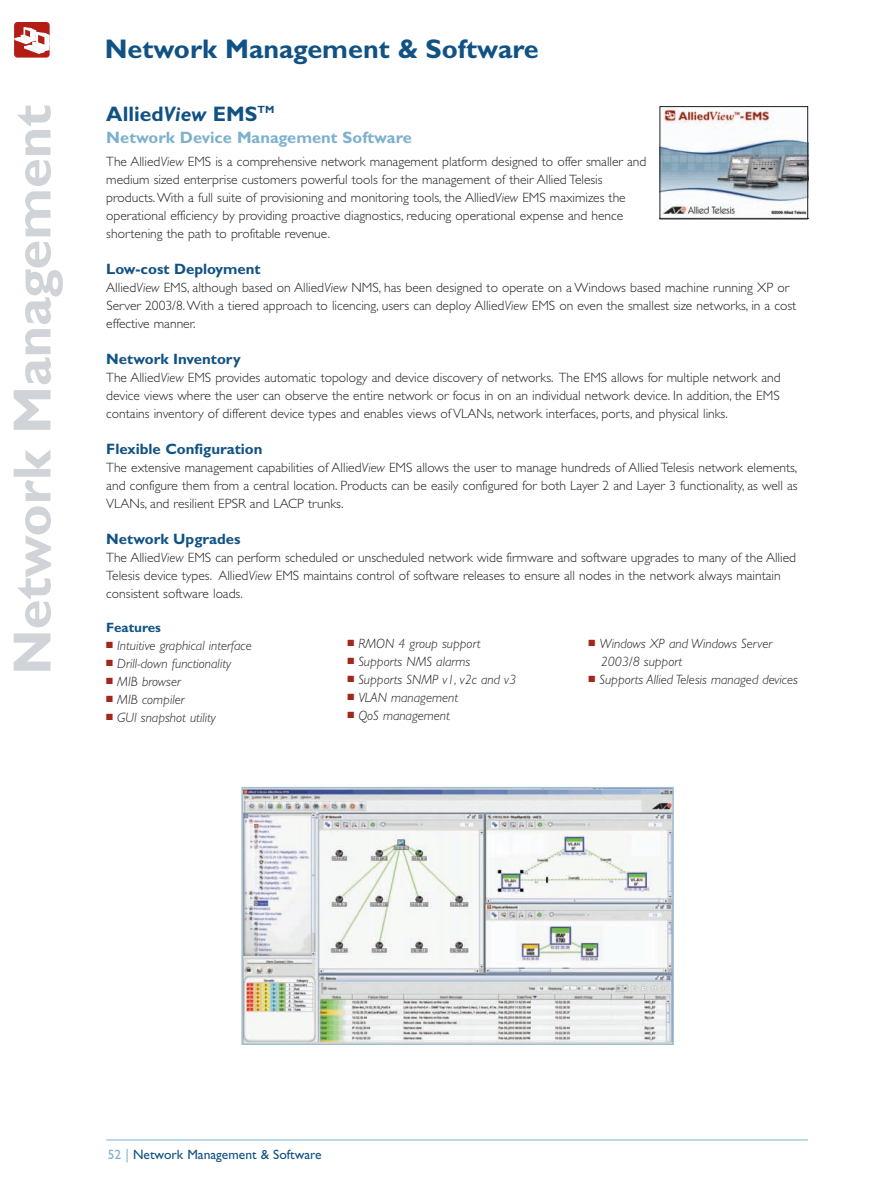
<style>
.page{position:relative;width:893px;height:1191px;background:#fff}
.page>*{position:absolute;margin:0;border:0;box-sizing:border-box;transform-origin:0 0}
.t1{font:700 54px "Gill Sans";color:#d0d4d8}
.t2{font:700 27px "Gill Sans";color:#115284}
.t3{font:700 21px "Gill Sans";color:#115284}
.t4{font:700 16.5px "Gill Sans";color:#7db1cd}
.t5{font:700 15px "Gill Sans";color:#115284}
.t6{font:300 13.5px/18px "Gill Sans";color:#231f20}
.t7{font:italic 300 13.5px/18px "Gill Sans";color:#231f20}
.t8{font:13.5px "Gill Sans";color:#115284}
.t9{font:700 13.5px "Gill Sans";color:#115284}
.s1{font-style:italic}
.s2{color:#a1281b}
.s3{color:#7db1cd}
</style>
<div class="page">
<div style="left:14px;top:22px;width:36px;height:36px;background:#b41d15;border-radius:3px"></div>
<svg style="left:15px;top:27px;width:35px;height:26px"></svg>
<hr style="left:106px;top:1139px;width:702px;height:1px;background:#7db1cd">
<img style="left:659px;top:106px;width:147px;height:113px">
<div style="left:660px;top:106px;width:148px;height:113px;border:1px solid #231f20"></div>
<img style="left:244px;top:790px;width:427px;height:252px">
<div style="left:241px;top:787px;width:433px;height:258px;border:2px solid #a0bed1"></div>
<h1 class="t1" style="left:12px;top:675px;width:571px;rotate:-90deg">Network Management</h1>
<h2 class="t2" style="left:105px;top:38px;width:436px">Network Management &amp; Software</h2>
<h3 class="t3" style="left:106px;top:106px;width:169px">Allied<span class="s1">View</span> EMS<sup>TM</sup></h3>
<p class="t4" style="left:106px;top:131px;width:307px">Network Device Management Software</p>
<p class="t6" style="left:106px;top:154px;width:542px">The Allied<span class="s1">View</span> EMS is a comprehensive network management platform designed to offer smaller and medium sized enterprise customers powerful tools for the management of their Allied Telesis products. With a full suite of provisioning and monitoring tools, the Allied<span class="s1">View</span> EMS maximizes the operational efficiency by providing proactive diagnostics, reducing operational expense and hence shortening the path to profitable revenue.</p>
<p class="t5" style="left:106px;top:263px;width:156px">Low-cost Deployment</p>
<p class="t6" style="left:106px;top:280px;width:691px">Allied<span class="s1">View</span> EMS, although based on Allied<span class="s1">View</span> NMS, has been designed to operate on a Windows based machine running XP or<br>Server 2003/8. With a tiered approach to licencing, users can deploy Allied<span class="s1">View</span> EMS on even the smallest size networks, in a cost effective manner.</p>
<p class="t5" style="left:106px;top:353px;width:136px">Network Inventory</p>
<p class="t6" style="left:106px;top:370px;width:676px;text-align:justify">The Allied<span class="s1">View</span> EMS provides automatic topology and device discovery of networks. The EMS allows for multiple network and device views where the user can observe the entire network or focus in on an individual network device. In addition, the EMS contains inventory of different device types and enables views of VLANs, network interfaces, ports, and physical links.</p>
<p class="t5" style="left:106px;top:443px;width:158px">Flexible Configuration</p>
<p class="t6" style="left:106px;top:460px;width:693px;text-align:justify">The extensive management capabilities of Allied<span class="s1">View</span> EMS allows the user to manage hundreds of Allied Telesis network elements, and configure them from a central location. Products can be easily configured for both Layer 2 and Layer 3 functionality, as well as VLANs, and resilient EPSR and LACP trunks.</p>
<p class="t5" style="left:106px;top:533px;width:136px">Network Upgrades</p>
<p class="t6" style="left:106px;top:550px;width:691px">The Allied<span class="s1">View</span> EMS can perform scheduled or unscheduled network wide firmware and software upgrades to many of the Allied<br>Telesis device types. Allied<span class="s1">View</span> EMS maintains control of software releases to ensure all nodes in the network always maintain consistent software loads.</p>
<p class="t9" style="left:106px;top:622px;width:56px">Features</p>
<p class="t7" style="left:106px;top:637px;width:147px"><span class="s2">■</span> Intuitive graphical interface</p>
<p class="t7" style="left:106px;top:655px;width:126px"><span class="s2">■</span> Drill-down functionality</p>
<p class="t7" style="left:106px;top:673px;width:76px"><span class="s2">■</span> MIB browser</p>
<p class="t7" style="left:106px;top:691px;width:80px"><span class="s2">■</span> MIB compiler</p>
<p class="t7" style="left:106px;top:709px;width:111px"><span class="s2">■</span> GUI snapshot utility</p>
<p class="t7" style="left:347px;top:635px;width:135px"><span class="s2">■</span> RMON 4 group support</p>
<p class="t7" style="left:347px;top:653px;width:124px"><span class="s2">■</span> Supports NMS alarms</p>
<p class="t7" style="left:347px;top:671px;width:170px"><span class="s2">■</span> Supports SNMP v1, v2c and v3</p>
<p class="t7" style="left:347px;top:689px;width:112px"><span class="s2">■</span> VLAN management</p>
<p class="t7" style="left:347px;top:707px;width:104px"><span class="s2">■</span> QoS management</p>
<p class="t7" style="left:601px;top:635px;width:173px;text-indent:-12px"><span class="s2">■</span> Windows XP and Windows Server<br>2003/8 support</p>
<p class="t7" style="left:588px;top:671px;width:211px"><span class="s2">■</span> Supports Allied Telesis managed devices</p>
<p class="t8" style="left:108px;top:1149px;width:215px"><span class="s3">52 |</span> Network Management &amp; Software</p>
</div>
